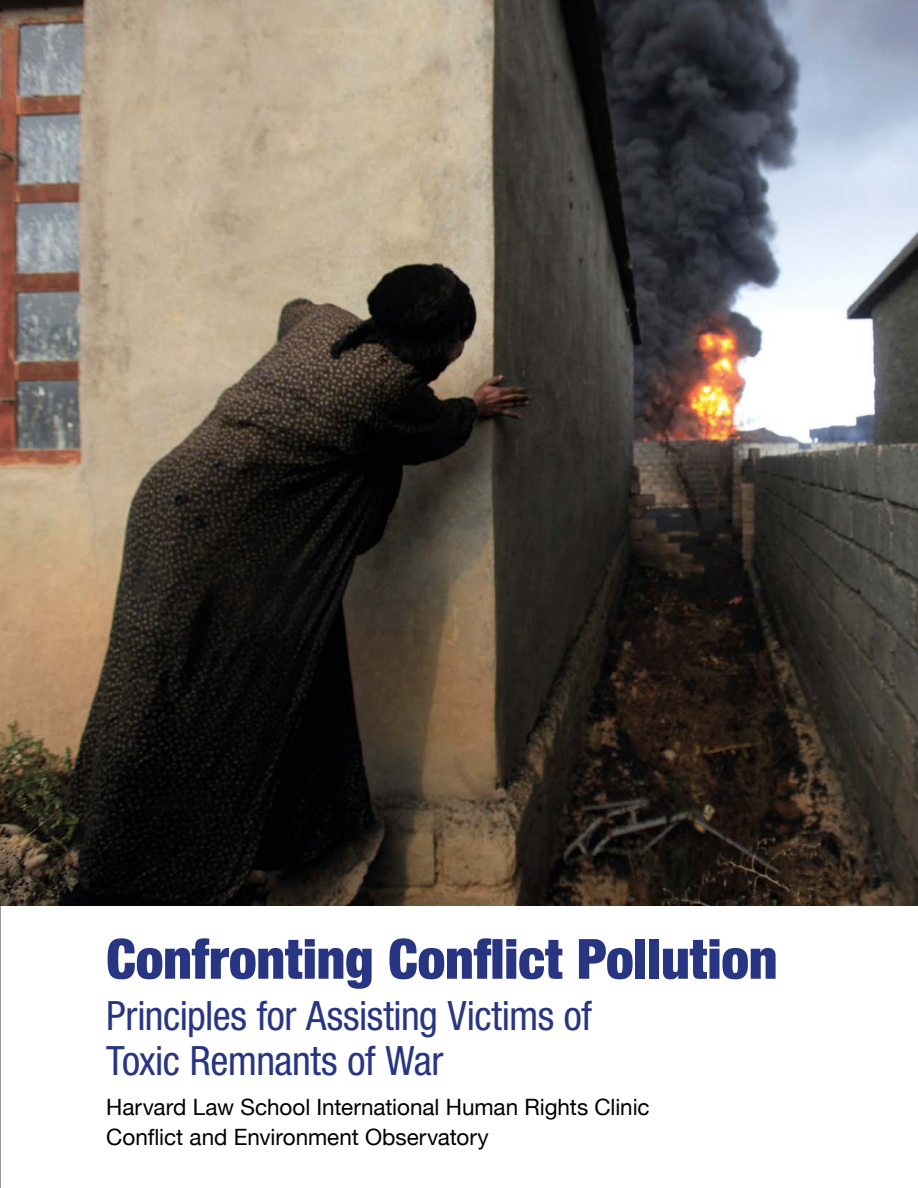
<style>
.page{position:relative;width:918px;height:1188px;background:#fff}
.page>*{position:absolute;margin:0;border:0;box-sizing:border-box;transform-origin:0 0}
.t1{font:900 condensed 55.5px "Helvetica Neue";letter-spacing:-.005em;color:#283583}
.t2{font:condensed 40.5px/45px "Helvetica Neue";letter-spacing:-.01em;color:#283583}
.t3{font:22.5px "Helvetica Neue";letter-spacing:-.005em;color:#000}
</style>
<div class="page">
<hr style="left:0;top:0;width:1px;height:1188px;background:#706f6f">
<img style="left:0;top:0;width:918px;height:906px">
<h1 class="t1" style="left:106px;top:913px;width:673px">Confronting Conflict Pollution</h1>
<h1 class="t2" style="left:106px;top:993px;width:487px">Principles for Assisting Victims of<br>Toxic Remnants of War</h1>
<p class="t3" style="left:106px;top:1091px;width:545px">Harvard Law School International Human Rights Clinic</p>
<p class="t3" style="left:106px;top:1121px;width:384px">Conflict and Environment Observatory</p>
</div>
